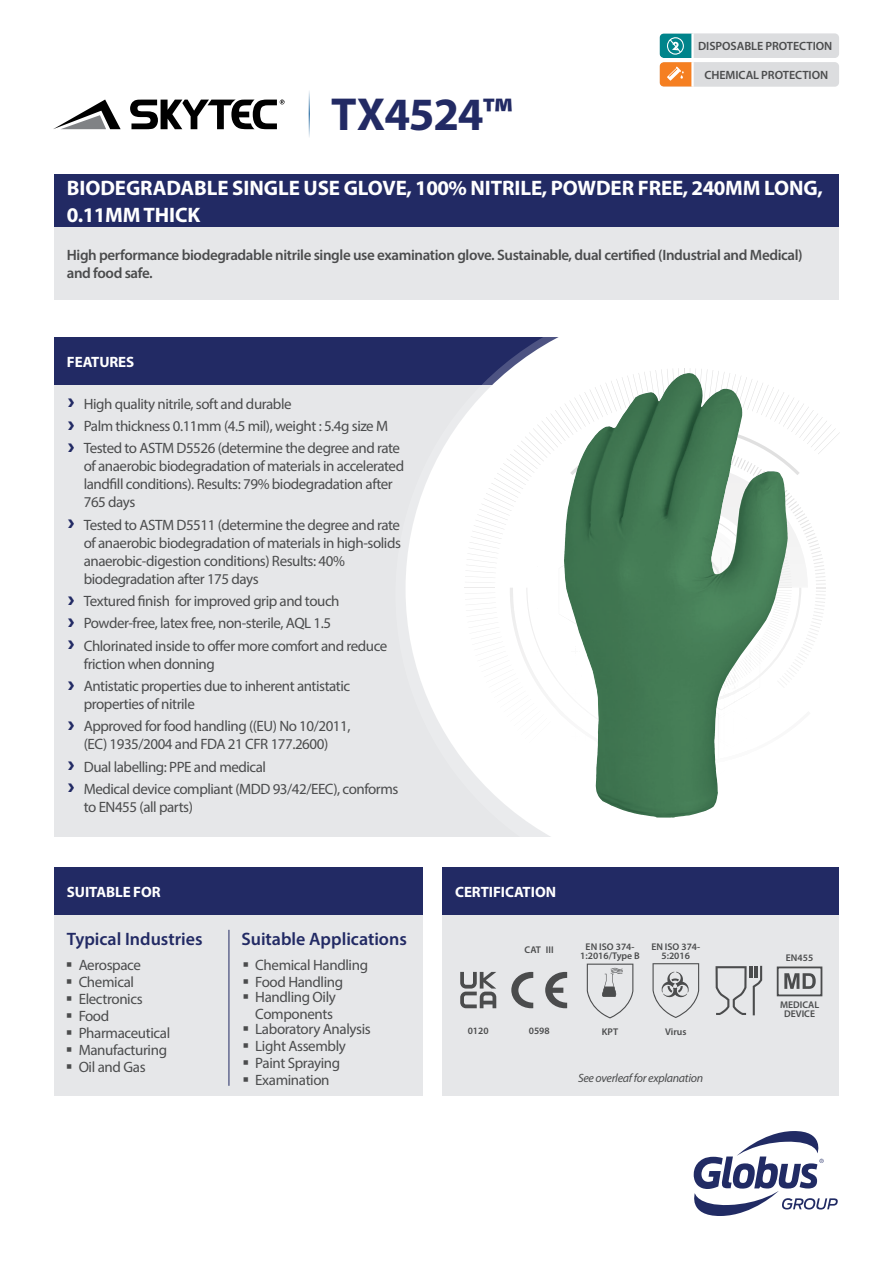
<style>
.page{position:relative;width:893px;height:1263px;background:#fff}
.page>*{position:absolute;margin:0;border:0;box-sizing:border-box;transform-origin:0 0}
.PRODUCT_NAME{font:700 46.5px "Myriad Pro";letter-spacing:-.03em;color:#222a64}
.SHORT_DESCRIPTION{font:700 21px/27.2px "Myriad Pro";letter-spacing:-.005em;color:#fff}
.PANEL_SUB-HEAD{font:600 18px "Myriad Pro";color:#222a64}
.t1{font:15px/18px "Myriad Pro";letter-spacing:-.03em;color:#4b4c4d}
.LONG_DESCRIPTION{font:600 15px/18px "Myriad Pro";letter-spacing:-.025em;color:#4b4c4d}
.PANEL_HEADING{font:700 15px "Myriad Pro";letter-spacing:-.005em;color:#fff}
.t2{font:600 12px "Myriad Pro";letter-spacing:-.005em;color:#4b4c4d}
.t3{font:italic 12px "Myriad Pro";letter-spacing:-.025em;color:#4b4c4d}
.CERTIFICATION_TEXT{font:600 9.75px/9px "Myriad Pro";color:#4b4c4d;text-align:center}
</style>
<div class="page">
<div style="left:54px;top:385px;width:778px;height:317px;background:#e6e7e9"></div>
<div style="left:54px;top:702px;width:580px;height:135px;background:#e6e7e9"></div>
<div style="left:54px;top:337px;width:586px;height:48px;background:#222a64"></div>
<div style="left:54px;top:915px;width:368px;height:181px;background:#e6e7e9"></div>
<hr style="left:229px;top:930px;width:1px;height:156px;background:#222a64">
<div style="left:54px;top:867px;width:368px;height:48px;background:#222a64"></div>
<div style="left:442px;top:867px;width:397px;height:48px;background:#222a64"></div>
<svg style="left:405px;top:337px;width:235px;height:500px;fill:#fafafb"></svg>
<div style="left:630px;top:641px;width:9px;height:197px;background:#fff"></div>
<div style="left:618px;top:584px;width:18px;height:254px;background:#fff"></div>
<hr style="left:675px;top:678px;width:3px;height:160px;background:#231f20">
<hr style="left:669px;top:629px;width:3px;height:209px;background:#231f20">
<svg style="left:465px;top:368px;width:375px;height:450px"></svg>
<hr style="left:734px;top:579px;width:1px;height:128px;background:#231f20;border-radius:50%">
<hr style="left:733px;top:584px;width:1px;height:160px;background:#231f20;border-radius:50%">
<div style="left:569px;top:539px;width:114px;height:115px;background:#427853;border-radius:50%"></div>
<svg style="left:634px;top:695px;width:114px;height:114px;fill:#447c55"></svg>
<hr style="left:309px;top:88px;width:1px;height:50px;background:#005292">
<div style="left:54px;top:174px;width:785px;height:53px;background:#222a64"></div>
<div style="left:442px;top:915px;width:397px;height:181px;background:#e6e7e9"></div>
<svg style="left:53px;top:100px;width:68px;height:29px"></svg>
<svg style="left:130px;top:100px;width:155px;height:29px"></svg>
<div style="left:658px;top:32px;width:183px;height:27px;background:#dcdddf;border-radius:6px"></div>
<div style="left:657px;top:30px;width:185px;height:31px;border:3px solid #fff;border-radius:6px"></div>
<div style="left:658px;top:61px;width:183px;height:27px;background:#dcdddf;border-radius:6px"></div>
<div style="left:657px;top:59px;width:185px;height:31px;border:3px solid #fff;border-radius:6px"></div>
<svg style="left:660px;top:33px;width:35px;height:54px;background:#a0a384"></svg>
<svg style="left:693px;top:1131px;width:145px;height:85px"></svg>
<div style="left:54px;top:227px;width:785px;height:73px;background:#e6e7e9"></div>
<svg style="left:652px;top:963px;width:47px;height:55px"></svg>
<svg style="left:715px;top:966px;width:47px;height:49px"></svg>
<svg style="left:545px;top:972px;width:22px;height:36px"></svg>
<svg style="left:511px;top:972px;width:22px;height:36px"></svg>
<svg style="left:587px;top:963px;width:46px;height:55px"></svg>
<svg style="left:784px;top:973px;width:32px;height:16px"></svg>
<div style="left:777px;top:966px;width:45px;height:30px;border:2px solid #4b4c4d"></div>
<svg style="left:460px;top:972px;width:36px;height:36px"></svg>
<img style="left:656px;top:373px;width:33px;height:28px">
<p class="PRODUCT_NAME" style="left:331px;top:84px;width:183px">TX4524™</p>
<p class="t2" style="left:698px;top:39px;width:136px">DISPOSABLE PROTECTION</p>
<p class="t2" style="left:704px;top:67px;width:125px">CHEMICAL PROTECTION</p>
<p class="SHORT_DESCRIPTION" style="left:67px;top:174px;width:758px">BIODEGRADABLE SINGLE USE GLOVE, 100% NITRILE, POWDER FREE, 240MM LONG,<br>0.11MM THICK</p>
<p class="LONG_DESCRIPTION" style="left:67px;top:246px;width:737px">High performance biodegradable nitrile single use examination glove. Sustainable, dual certified (Industrial and Medical) and food safe.</p>
<p class="PANEL_HEADING" style="left:67px;top:352px;width:69px">FEATURES</p>
<p class="t1" style="left:84px;top:395px;width:209px">High quality nitrile, soft and durable</p>
<p class="t1" style="left:84px;top:417px;width:306px">Palm thickness 0.11mm (4.5 mil), weight : 5.4g size M</p>
<p class="t1" style="left:84px;top:439px;width:322px">Tested to ASTM D5526 (determine the degree and rate of anaerobic biodegradation of materials in accelerated landfill conditions). Results: 79% biodegradation after 765 days</p>
<p class="t1" style="left:84px;top:515px;width:319px">Tested to ASTM D5511 (determine the degree and rate of anaerobic biodegradation of materials in high-solids anaerobic-digestion conditions) Results: 40% biodegradation after 175 days</p>
<p class="t1" style="left:84px;top:592px;width:257px">Textured finish for improved grip and touch</p>
<p class="t1" style="left:84px;top:614px;width:249px">Powder-free, latex free, non-sterile, AQL 1.5</p>
<p class="t1" style="left:84px;top:636px;width:305px">Chlorinated inside to offer more comfort and reduce friction when donning</p>
<p class="t1" style="left:84px;top:677px;width:268px">Antistatic properties due to inherent antistatic properties of nitrile</p>
<p class="t1" style="left:84px;top:717px;width:268px">Approved for food handling ((EU) No 10/2011, (EC) 1935/2004 and FDA 21 CFR 177.2600)</p>
<p class="t1" style="left:84px;top:757px;width:184px">Dual labelling: PPE and medical</p>
<p class="t1" style="left:84px;top:780px;width:316px">Medical device compliant (MDD 93/42/EEC), conforms to EN455 (all parts)</p>
<p class="PANEL_HEADING" style="left:67px;top:882px;width:95px">SUITABLE FOR</p>
<p class="PANEL_HEADING" style="left:455px;top:882px;width:102px">CERTIFICATION</p>
<p class="PANEL_SUB-HEAD" style="left:67px;top:928px;width:137px">Typical Industries</p>
<p class="PANEL_SUB-HEAD" style="left:241px;top:928px;width:167px">Suitable Applications</p>
<p class="CERTIFICATION_TEXT" style="left:525px;top:945px;width:18px">CAT</p>
<p class="CERTIFICATION_TEXT" style="left:546px;top:945px;width:9px">III</p>
<p class="CERTIFICATION_TEXT" style="left:651px;top:941px;width:50px">EN ISO 374-<br>5:2016</p>
<p class="CERTIFICATION_TEXT" style="left:580px;top:941px;width:61px">EN ISO 374-<br>1:2016/Type B</p>
<p class="t1" style="left:255px;top:955px;width:114px">Chemical Handling</p>
<p class="t1" style="left:255px;top:973px;width:90px">Food Handling</p>
<p class="t1" style="left:255px;top:989px;width:82px;line-height:16.5px">Handling Oily<br>Components</p>
<p class="t1" style="left:255px;top:1020px;width:117px">Laboratory Analysis</p>
<p class="t1" style="left:255px;top:1037px;width:92px">Light Assembly</p>
<p class="t1" style="left:255px;top:1054px;width:87px">Paint Spraying</p>
<p class="t1" style="left:255px;top:1071px;width:76px">Examination</p>
<p class="t3" style="left:578px;top:1071px;width:127px">See overleaf for explanation</p>
<p class="t1" style="left:79px;top:955px;width:64px">Aerospace</p>
<p class="t1" style="left:79px;top:973px;width:57px">Chemical</p>
<p class="t1" style="left:79px;top:990px;width:66px">Electronics</p>
<p class="t1" style="left:79px;top:1007px;width:32px">Food</p>
<p class="t1" style="left:79px;top:1024px;width:93px">Pharmaceutical</p>
<p class="t1" style="left:79px;top:1041px;width:90px">Manufacturing</p>
<p class="t1" style="left:79px;top:1058px;width:68px">Oil and Gas</p>
<p class="CERTIFICATION_TEXT" style="left:468px;top:1026px;width:22px">0120</p>
<p class="CERTIFICATION_TEXT" style="left:529px;top:1026px;width:22px">0598</p>
<p class="CERTIFICATION_TEXT" style="left:602px;top:1027px;width:18px">KPT</p>
<p class="CERTIFICATION_TEXT" style="left:665px;top:1027px;width:23px">Virus</p>
<p class="CERTIFICATION_TEXT" style="left:786px;top:953px;width:29px">EN455</p>
<p class="CERTIFICATION_TEXT" style="left:780px;top:1000px;width:41px">MEDICAL<br>DEVICE</p>
</div>
